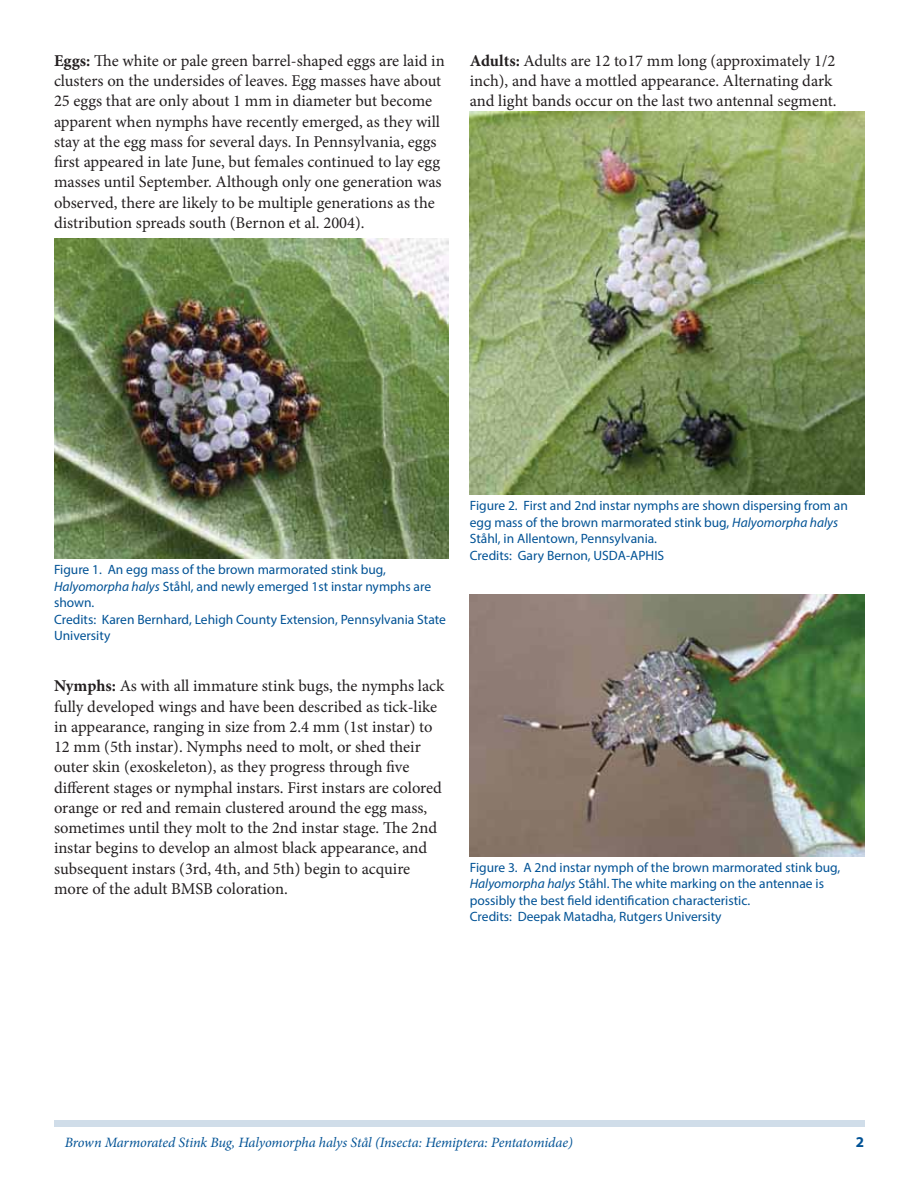
<style>
.page{position:relative;width:918px;height:1188px;background:#fff}
.page>*{position:absolute;margin:0;border:0;box-sizing:border-box;transform-origin:0 0}
.t1{font:16.5px/20.2px "Minion Pro";color:#231f20}
.t2{font:700 15px "Myriad Pro";color:#005295}
.t3{font:italic 14.25px "Minion Pro";letter-spacing:-.01em;color:#005295}
.t4{font:13.5px/16.5px "Myriad Pro";color:#005295}
.s1{font-weight:700}
.s2{font-style:italic}
</style>
<div class="page">
<div style="left:54px;top:1120px;width:810px;height:7px;background:#d0dde9"></div>
<img style="left:54px;top:239px;width:394px;height:320px">
<img style="left:470px;top:112px;width:394px;height:383px">
<img style="left:470px;top:594px;width:394px;height:262px">
<p class="t1" style="left:54px;top:52px;width:392px"><span class="s1">Eggs:</span> The white or pale green barrel-shaped eggs are laid in clusters on the undersides of leaves. Egg masses have about 25 eggs that are only about 1 mm in diameter but become apparent when nymphs have recently emerged, as they will stay at the egg mass for several days. In Pennsylvania, eggs first appeared in late June, but females continued to lay egg masses until September. Although only one generation was observed, there are likely to be multiple generations as the distribution spreads south (Bernon et al. 2004).</p>
<p class="t1" style="left:470px;top:52px;width:368px"><span class="s1">Adults:</span> Adults are 12 to17 mm long (approximately 1/2 inch), and have a mottled appearance. Alternating dark and light bands occur on the last two antennal segment.</p>
<p class="t4" style="left:54px;top:563px;width:394px">Figure 1. An egg mass of the brown marmorated stink bug, <span class="s2">Halyomorpha halys</span> Ståhl, and newly emerged 1st instar nymphs are shown.<br>Credits: Karen Bernhard, Lehigh County Extension, Pennsylvania State University</p>
<p class="t1" style="left:54px;top:677px;width:392px"><span class="s1">Nymphs:</span> As with all immature stink bugs, the nymphs lack fully developed wings and have been described as tick-like in appearance, ranging in size from 2.4 mm (1st instar) to 12 mm (5th instar). Nymphs need to molt, or shed their outer skin (exoskeleton), as they progress through five different stages or nymphal instars. First instars are colored orange or red and remain clustered around the egg mass, sometimes until they molt to the 2nd instar stage. The 2nd instar begins to develop an almost black appearance, and subsequent instars (3rd, 4th, and 5th) begin to acquire more of the adult BMSB coloration.</p>
<p class="t4" style="left:470px;top:498px;width:380px">Figure 2. First and 2nd instar nymphs are shown dispersing from an egg mass of the brown marmorated stink bug, <span class="s2">Halyomorpha halys </span>Ståhl, in Allentown, Pennsylvania.<br>Credits: Gary Bernon, USDA-APHIS</p>
<p class="t4" style="left:470px;top:860px;width:372px">Figure 3. A 2nd instar nymph of the brown marmorated stink bug, <span class="s2">Halyomorpha halys</span> Ståhl. The white marking on the antennae is possibly the best field identification characteristic.<br>Credits: Deepak Matadha, Rutgers University</p>
<p class="t3" style="left:65px;top:1137px;width:509px">Brown Marmorated Stink Bug, Halyomorpha halys Stål (Insecta: Hemiptera: Pentatomidae)</p>
<p class="t2" style="left:856px;top:1137px;width:10px">2</p>
</div>
